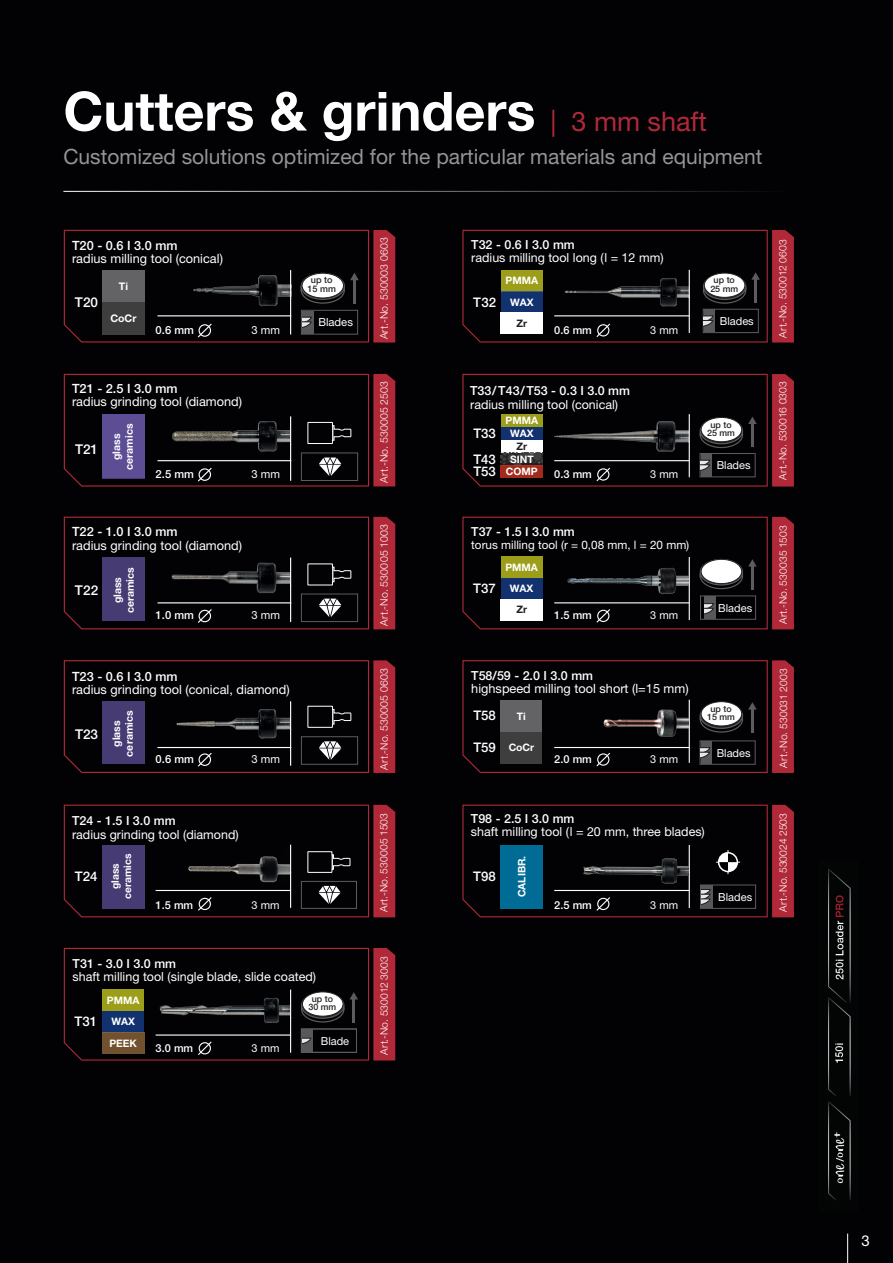
<style>
.page{position:relative;width:893px;height:1263px;background:#020205}
.page>*{position:absolute;margin:0;border:0;box-sizing:border-box;transform-origin:0 0}
.t1{font:700 54px "Helvetica Neue LT Pro";color:#fff}
.t2{font:21px "Helvetica Neue LT Pro";color:#939598}
.t3{font:15px "Helvetica Neue LT Pro";color:#fff}
.t4{font:500 13.5px "Helvetica Neue LT Pro";color:#fff}
.t5{font:500 13.2px/25.7px "Helvetica Neue LT Pro";color:#fff}
.t6{font:12.75px "Helvetica Neue LT Pro";color:#fff}
.t7{font:500 12.75px "Helvetica Neue LT Pro";color:#fff}
.t8{font:12.45px "Helvetica Neue LT Pro";color:#fff}
.t9{font:500 12.45px "Helvetica Neue LT Pro";color:#fff}
.t10{font:11.7px "Helvetica Neue LT Pro";color:#fff}
.t11{font:500 11.25px "Helvetica Neue LT Pro";color:#fff}
.t12{font:11.25px "Helvetica Neue LT Pro";color:#fff}
.t13{font:10.95px "Helvetica Neue LT Pro";color:#fff}
.t14{font:500 10.95px "Helvetica Neue LT Pro";color:#fff}
.t15{font:300 10.5px "Helvetica Neue LT Pro";letter-spacing:.015em;color:#fff}
.t16{font:700 10.5px/12.6px "Helvetica Neue LT Pro";color:#fff;text-align:center}
.t17{font:300 10.35px "Helvetica Neue LT Pro";letter-spacing:.015em;color:#fff}
.t18{font:700 10.35px/21.3px "Helvetica Neue LT Pro";color:#fff;text-align:center}
.t19{font:700 10.35px "Helvetica Neue LT Pro";color:#231f20}
.t20{font:500 9.15px/8.7px "Helvetica Neue LT Pro";color:#231f20;text-align:center}
.t21{font:500 8.85px/8.6px "Helvetica Neue LT Pro";color:#231f20;text-align:center}
.s1{font-weight:400;font-size:27px;color:#b12938}
.s2{font-weight:700;font-size:10.35px}
.s3{font-size:10.35px}
</style>
<div class="page">
<hr style="left:847px;top:1233px;width:1px;height:30px;background:#fff">
<svg style="left:63px;top:947px;width:332px;height:114px"></svg>
<svg style="left:462px;top:229px;width:332px;height:114px"></svg>
<svg style="left:462px;top:373px;width:332px;height:114px"></svg>
<svg style="left:63px;top:660px;width:332px;height:113px"></svg>
<div style="left:301px;top:736px;width:57px;height:29px;border:1px solid #5c5c5f"></div>
<svg style="left:63px;top:516px;width:332px;height:114px"></svg>
<div style="left:301px;top:594px;width:57px;height:28px;border:1px solid #5c5c5f"></div>
<svg style="left:63px;top:229px;width:332px;height:114px"></svg>
<svg style="left:63px;top:373px;width:332px;height:114px"></svg>
<div style="left:301px;top:453px;width:57px;height:28px;border:1px solid #5c5c5f"></div>
<svg style="left:63px;top:804px;width:332px;height:114px"></svg>
<div style="left:301px;top:881px;width:56px;height:28px;border:1px solid #5c5c5f"></div>
<svg style="left:462px;top:660px;width:332px;height:113px"></svg>
<img style="left:160px;top:844px;width:130px;height:41px">
<img style="left:551px;top:704px;width:137px;height:36px">
<img style="left:820px;top:860px;width:38px;height:351px">
<svg style="left:462px;top:516px;width:332px;height:114px"></svg>
<div style="left:700px;top:563px;width:43px;height:26px;border:1px solid #5c5c5f;border-radius:50%"></div>
<svg style="left:700px;top:559px;width:42px;height:26px"></svg>
<div style="left:700px;top:559px;width:43px;height:26px;border:1px solid #5c5c5f;border-radius:50%"></div>
<div style="left:701px;top:559px;width:41px;height:25px;background:#fff;border-radius:50%"></div>
<div style="left:701px;top:559px;width:41px;height:25px;border:1px solid #231f20;border-radius:50%"></div>
<svg style="left:462px;top:804px;width:332px;height:114px"></svg>
<div style="left:102px;top:415px;width:43px;height:64px;background:#5c4d94"></div>
<hr style="left:63px;top:191px;width:727px;height:1px;background:#fff">
<h1 class="t1" style="left:63px;top:78px;width:645px">Cutters &amp; grinders <span class="s1">| 3 mm shaft</span></h1>
<h2 class="t2" style="left:63px;top:143px;width:700px">Customized solutions optimized for the particular materials and equipment</h2>
<p class="t7" style="left:72px;top:237px;width:107px">T20 - 0.6 I 3.0 mm</p>
<p class="t6" style="left:72px;top:251px;width:152px">radius milling tool (conical)</p>
<p class="t4" style="left:75px;top:294px;width:25px">T20</p>
<p class="t16" style="left:119px;top:280px;width:11px">Ti</p>
<p class="t16" style="left:110px;top:312px;width:28px">CoCr</p>
<p class="t11" style="left:156px;top:323px;width:40px">0.6 mm</p>
<p class="t12" style="left:252px;top:323px;width:30px">3 mm</p>
<p class="t20" style="left:308px;top:276px;width:30px">up to<br>15 mm</p>
<p class="t12" style="left:318px;top:315px;width:36px">Blades</p>
<p class="t15" style="left:378px;top:339px;width:103px;rotate:-90deg">Art.-No. 530003 0603</p>
<p class="t9" style="left:471px;top:237px;width:105px">T32 - 0.6 I 3.0 mm</p>
<p class="t8" style="left:471px;top:250px;width:194px">radius milling tool long (l = 12 mm)</p>
<p class="t18" style="left:506px;top:270px;width:34px">PMMA</p>
<p class="t5" style="left:473px;top:289px;width:62px">T32 <span class="s2">WAX</span></p>
<p class="t19" style="left:517px;top:317px;width:12px">Zr</p>
<p class="t14" style="left:554px;top:323px;width:39px">0.6 mm</p>
<p class="t13" style="left:650px;top:323px;width:30px">3 mm</p>
<p class="t21" style="left:710px;top:276px;width:29px">up to<br>25 mm</p>
<p class="t13" style="left:720px;top:314px;width:35px">Blades</p>
<p class="t17" style="left:776px;top:338px;width:100px;rotate:-90deg">Art.-No. 530012 0603</p>
<p class="t7" style="left:72px;top:381px;width:107px">T21 - 2.5 I 3.0 mm</p>
<p class="t6" style="left:72px;top:394px;width:172px">radius grinding tool (diamond)</p>
<p class="t4" style="left:75px;top:441px;width:25px">T21</p>
<p class="t16" style="left:110px;top:470px;width:48px;rotate:-90deg">glass ceramics</p>
<p class="t11" style="left:156px;top:467px;width:40px">2.5 mm</p>
<p class="t12" style="left:252px;top:467px;width:30px">3 mm</p>
<p class="t15" style="left:378px;top:482px;width:103px;rotate:-90deg">Art.-No. 530005 2503</p>
<p class="t9" style="left:470px;top:383px;width:161px">T33/T43/T53 - 0.3 I 3.0 mm</p>
<p class="t8" style="left:470px;top:396px;width:149px">radius milling tool (conical)</p>
<p class="t5" style="left:473px;top:420px;width:24px">T33<br>T43</p>
<p class="t5" style="left:473px;top:459px;width:24px">T53</p>
<p class="t18" style="left:506px;top:410px;width:34px">PMMA</p>
<p class="t18" style="left:510px;top:422px;width:25px">WAX</p>
<p class="t19" style="left:516px;top:440px;width:12px">Zr</p>
<p class="t18" style="left:510px;top:448px;width:25px">SINT</p>
<p class="t18" style="left:506px;top:461px;width:33px">COMP</p>
<p class="t14" style="left:554px;top:467px;width:39px">0.3 mm</p>
<p class="t13" style="left:650px;top:467px;width:30px">3 mm</p>
<p class="t21" style="left:707px;top:420px;width:29px">up to<br>25 mm</p>
<p class="t13" style="left:717px;top:458px;width:35px">Blades</p>
<p class="t17" style="left:776px;top:480px;width:100px;rotate:-90deg">Art.-No. 530016 0303</p>
<p class="t7" style="left:72px;top:524px;width:107px">T22 - 1.0 I 3.0 mm</p>
<p class="t6" style="left:72px;top:537px;width:172px">radius grinding tool (diamond)</p>
<p class="t4" style="left:75px;top:582px;width:25px">T22</p>
<p class="t16" style="left:111px;top:613px;width:48px;rotate:-90deg">glass ceramics</p>
<p class="t11" style="left:156px;top:609px;width:40px">1.0 mm</p>
<p class="t12" style="left:252px;top:608px;width:30px">3 mm</p>
<p class="t15" style="left:378px;top:626px;width:103px;rotate:-90deg">Art.-No. 530005 1003</p>
<p class="t9" style="left:471px;top:524px;width:105px">T37 - 1.5 I 3.0 mm</p>
<p class="t10" style="left:471px;top:538px;width:220px">torus milling tool (r = 0,08 mm, l = 20 mm)</p>
<p class="t5" style="left:473px;top:576px;width:24px">T37</p>
<p class="t18" style="left:505px;top:556px;width:34px">PMMA<br>WAX</p>
<p class="t19" style="left:516px;top:603px;width:12px">Zr</p>
<p class="t14" style="left:554px;top:609px;width:39px">1.5 mm</p>
<p class="t13" style="left:650px;top:608px;width:30px">3 mm</p>
<p class="t13" style="left:718px;top:601px;width:35px">Blades</p>
<p class="t17" style="left:777px;top:624px;width:100px;rotate:-90deg">Art.-No. 530035 1503</p>
<p class="t7" style="left:72px;top:668px;width:107px">T23 - 0.6 I 3.0 mm</p>
<p class="t6" style="left:72px;top:682px;width:219px">radius grinding tool (conical, diamond)</p>
<p class="t4" style="left:75px;top:726px;width:25px">T23</p>
<p class="t16" style="left:110px;top:756px;width:48px;rotate:-90deg">glass ceramics</p>
<p class="t11" style="left:156px;top:752px;width:40px">0.6 mm</p>
<p class="t12" style="left:252px;top:752px;width:30px">3 mm</p>
<p class="t9" style="left:72px;top:813px;width:105px">T24 - 1.5 I 3.0 mm</p>
<p class="t8" style="left:72px;top:826px;width:168px">radius grinding tool (diamond)</p>
<p class="t18" style="left:109px;top:899px;width:47px;line-height:12.3px;rotate:-90deg">glass ceramics</p>
<p class="t5" style="left:75px;top:863px;width:24px">T24</p>
<p class="t14" style="left:156px;top:898px;width:39px">1.5 mm</p>
<p class="t13" style="left:252px;top:898px;width:30px">3 mm</p>
<p class="t9" style="left:73px;top:956px;width:105px">T31 - 3.0 I 3.0 mm</p>
<p class="t8" style="left:73px;top:969px;width:245px">shaft milling tool (single blade, slide coated)</p>
<p class="t5" style="left:75px;top:1008px;width:24px">T31</p>
<p class="t18" style="left:107px;top:989px;width:34px">PMMA<br>WAX</p>
<p class="t18" style="left:109px;top:1032px;width:29px">PEEK</p>
<p class="t14" style="left:156px;top:1041px;width:39px">3.0 mm</p>
<p class="t13" style="left:252px;top:1041px;width:30px">3 mm</p>
<p class="t21" style="left:308px;top:994px;width:29px">up to<br>30 mm</p>
<p class="t13" style="left:321px;top:1034px;width:30px">Blade</p>
<p class="t15" style="left:378px;top:770px;width:103px;rotate:-90deg"><span class="s3">Art.-No.</span> 530005 0603</p>
<p class="t17" style="left:777px;top:767px;width:101px;rotate:-90deg">Art.-No. 530031 2003</p>
<p class="t9" style="left:471px;top:668px;width:123px">T58/59 - 2.0 I 3.0 mm</p>
<p class="t6" style="left:471px;top:681px;width:219px">highspeed milling tool short (l=15 mm)</p>
<p class="t21" style="left:707px;top:704px;width:29px">up to<br>15 mm</p>
<p class="t5" style="left:473px;top:703px;width:24px">T58</p>
<p class="t5" style="left:473px;top:734px;width:24px">T59</p>
<p class="t18" style="left:517px;top:705px;width:10px">Ti</p>
<p class="t18" style="left:509px;top:737px;width:27px">CoCr</p>
<p class="t13" style="left:717px;top:746px;width:35px">Blades</p>
<p class="t14" style="left:554px;top:752px;width:39px">2.0 mm</p>
<p class="t13" style="left:650px;top:752px;width:30px">3 mm</p>
<p class="t17" style="left:378px;top:912px;width:101px;rotate:-90deg">Art.-No. 530005 1503</p>
<p class="t17" style="left:378px;top:1055px;width:100px;rotate:-90deg">Art.-No. 530012 3003</p>
<p class="t9" style="left:471px;top:811px;width:105px">T98 - 2.5 I 3.0 mm</p>
<p class="t8" style="left:471px;top:824px;width:235px">shaft milling tool (l = 20 mm, three blades)</p>
<p class="t5" style="left:473px;top:863px;width:24px">T98</p>
<p class="t18" style="left:511px;top:897px;width:43px;rotate:-90deg">CALIBR.</p>
<p class="t14" style="left:554px;top:898px;width:39px">2.5 mm</p>
<p class="t13" style="left:650px;top:898px;width:30px">3 mm</p>
<p class="t13" style="left:718px;top:890px;width:35px">Blades</p>
<p class="t17" style="left:777px;top:912px;width:100px;rotate:-90deg">Art.-No. 530024 2503</p>
<p class="t3" style="left:861px;top:1231px;width:10px">3</p>
</div>
